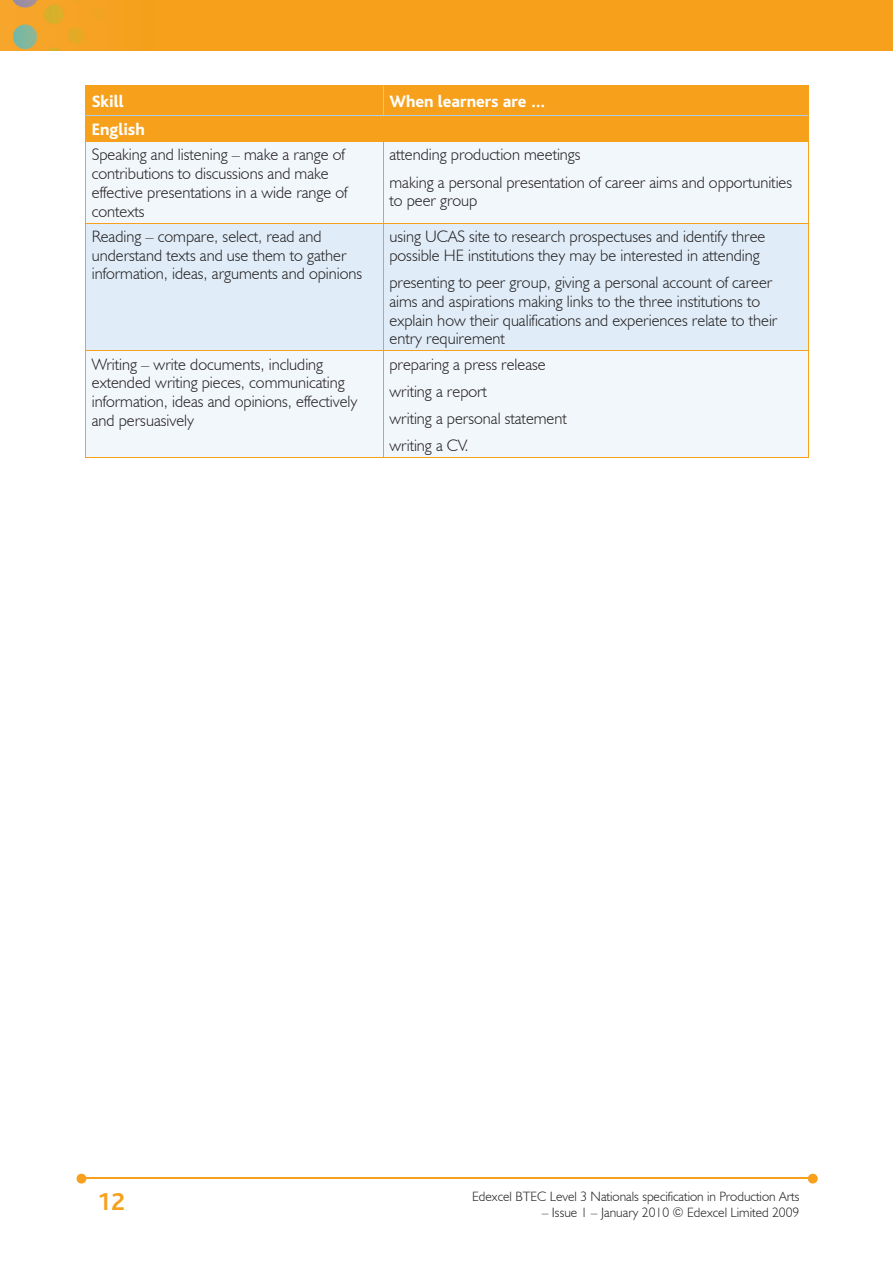
<style>
.page{position:relative;width:893px;height:1263px;background:#fff}
.page>*{position:absolute;margin:0;border:0;box-sizing:border-box;transform-origin:0 0}
.t1{font:700 25.5px "Bliss";color:#f6a01b}
.t2{font:800 17.25px "Bliss";color:#fff}
.t3{font:300 16.5px/18.8px "Humanist 521 BT";color:#231f20}
.t4{font:300 13.5px "Humanist 521 BT";color:#231f20}
</style>
<div class="page">
<img style="left:0;top:0;width:893px;height:51px">
<hr style="left:82px;top:1178px;width:728px;height:1px;background:#f6a01b">
<svg style="left:808px;top:1174px;width:10px;height:9px"></svg>
<svg style="left:77px;top:1174px;width:9px;height:9px"></svg>
<div style="left:86px;top:142px;width:722px;height:315px;background:#f2f7fb"></div>
<div style="left:86px;top:224px;width:722px;height:126px;background:#e0edf8"></div>
<div style="left:85px;top:85px;width:724px;height:56px;background:#f6a01b"></div>
<hr style="left:85px;top:142px;width:1px;height:81px;background:#f6a01b">
<hr style="left:85px;top:141px;width:298px;height:1px;background:#f6a01b">
<hr style="left:383px;top:142px;width:1px;height:81px;background:#f6a01b">
<hr style="left:808px;top:142px;width:1px;height:81px;background:#f6a01b">
<hr style="left:383px;top:141px;width:426px;height:1px;background:#f6a01b">
<hr style="left:85px;top:223px;width:1px;height:127px;background:#f6a01b">
<hr style="left:85px;top:223px;width:298px;height:1px;background:#f6a01b">
<hr style="left:383px;top:223px;width:1px;height:127px;background:#f6a01b">
<hr style="left:808px;top:223px;width:1px;height:127px;background:#f6a01b">
<hr style="left:383px;top:223px;width:426px;height:1px;background:#f6a01b">
<hr style="left:85px;top:457px;width:298px;height:1px;background:#f6a01b">
<hr style="left:85px;top:351px;width:1px;height:106px;background:#f6a01b">
<hr style="left:85px;top:350px;width:298px;height:1px;background:#f6a01b">
<hr style="left:383px;top:457px;width:426px;height:1px;background:#f6a01b">
<hr style="left:383px;top:351px;width:1px;height:106px;background:#f6a01b">
<hr style="left:808px;top:351px;width:1px;height:106px;background:#f6a01b">
<hr style="left:383px;top:350px;width:426px;height:1px;background:#f6a01b">
<p class="t2" style="left:92px;top:93px;width:33px">Skill</p>
<p class="t2" style="left:389px;top:93px;width:158px">When learners are …</p>
<p class="t2" style="left:92px;top:121px;width:55px">English</p>
<p class="t3" style="left:92px;top:145px;width:257px">Speaking and listening – make a range of contributions to discussions and make effective presentations in a wide range of contexts</p>
<p class="t3" style="left:389px;top:141px;width:404px;line-height:27.3px">attending production meetings<br>making a personal presentation of career aims and opportunities</p>
<p class="t3" style="left:389px;top:191px;width:89px">to peer group</p>
<p class="t3" style="left:92px;top:227px;width:272px">Reading – compare, select, read and understand texts and use them to gather information, ideas, arguments and opinions</p>
<p class="t3" style="left:389px;top:227px;width:377px">using UCAS site to research prospectuses and identify three possible HE institutions they may be interested in attending</p>
<p class="t3" style="left:389px;top:273px;width:389px">presenting to peer group, giving a personal account of career aims and aspirations making links to the three institutions to explain how their qualifications and experiences relate to their entry requirement</p>
<p class="t3" style="left:92px;top:354px;width:267px">Writing – write documents, including extended writing pieces, communicating information, ideas and opinions, effectively and persuasively</p>
<p class="t3" style="left:389px;top:350px;width:179px;line-height:27.3px">preparing a press release writing a report<br>writing a personal statement writing a CV.</p>
<h1 class="t1" style="left:97px;top:1189px;width:29px">12</h1>
<p class="t4" style="left:472px;top:1188px;width:329px">Edexcel BTEC Level 3 Nationals specification in Production Arts</p>
<p class="t4" style="left:542px;top:1204px;width:259px">– Issue 1 – January 2010 © Edexcel Limited 2009</p>
</div>
